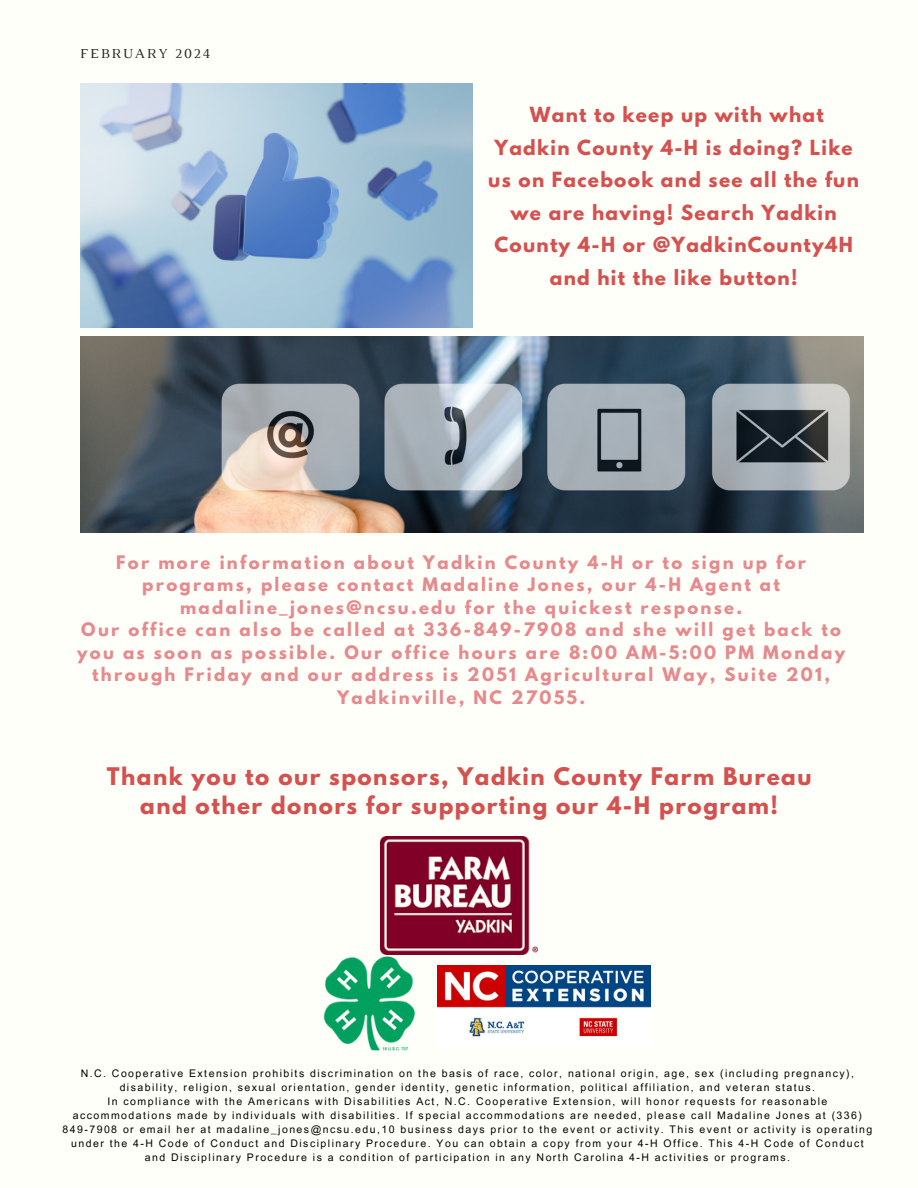
<style>
.page{position:relative;width:918px;height:1188px;background:#fffff9}
.page>*{position:absolute;margin:0;border:0;box-sizing:border-box;transform-origin:0 0}
.t1{font:700 21.45px/29.2px "League Spartan";letter-spacing:.07em;color:#d4514f;text-align:center}
.t2{font:700 18.45px/32.7px "League Spartan";letter-spacing:.07em;color:#d4514f;text-align:center}
.t3{font:700 16.5px/22.5px "League Spartan";letter-spacing:.14em;color:#e68a8e;text-align:center}
.t4{font:13.95px "Luthier";letter-spacing:.14em;color:#222}
.t5{font:10.5px/14px "Arial MT Pro";letter-spacing:.14em;color:#000;text-align:center}
</style>
<div class="page">
<img style="left:80px;top:83px;width:393px;height:245px">
<img style="left:323px;top:954px;width:95px;height:97px">
<img style="left:438px;top:966px;width:212px;height:71px">
<img style="left:380px;top:836px;width:158px;height:118px">
<img style="left:80px;top:337px;width:783px;height:195px">
<h3 class="t4" style="left:80px;top:49px;width:132px">FEBRUARY 2024</h3>
<h2 class="t2" style="left:488px;top:100px;width:372px">Want to keep up with what<br>Yadkin County 4-H is doing? Like us on Facebook and see all the fun we are having! Search Yadkin<br>County 4-H or @YadkinCounty4H and hit the like button!</h2>
<p class="t3" style="left:77px;top:553px;width:769px">For more information about Yadkin County 4-H or to sign up for programs, please contact Madaline Jones, our 4-H Agent at madaline_jones@ncsu.edu for the quickest response.<br>Our office can also be called at 336-849-7908 and she will get back to you as soon as possible. Our office hours are 8:00 AM-5:00 PM Monday through Friday and our address is 2051 Agricultural Way, Suite 201, Yadkinville, NC 27055.</p>
<h1 class="t1" style="left:107px;top:764px;width:706px">Thank you to our sponsors, Yadkin County Farm Bureau and other donors for supporting our 4-H program!</h1>
<p class="t5" style="left:63px;top:1068px;width:811px">N.C. Cooperative Extension prohibits discrimination on the basis of race, color, national origin, age, sex (including pregnancy), disability, religion, sexual orientation, gender identity, genetic information, political affiliation, and veteran status.<br>In compliance with the Americans with Disabilities Act, N.C. Cooperative Extension, will honor requests for reasonable accommodations made by individuals with disabilities. If special accommodations are needed, please call Madaline Jones at (336)<br>849-7908 or email her at madaline_jones@ncsu.edu,10 business days prior to the event or activity. This event or activity is operating under the 4-H Code of Conduct and Disciplinary Procedure. You can obtain a copy from your 4-H Office. This 4-H Code of Conduct and Disciplinary Procedure is a condition of participation in any North Carolina 4-H activities or programs.</p>
</div>
